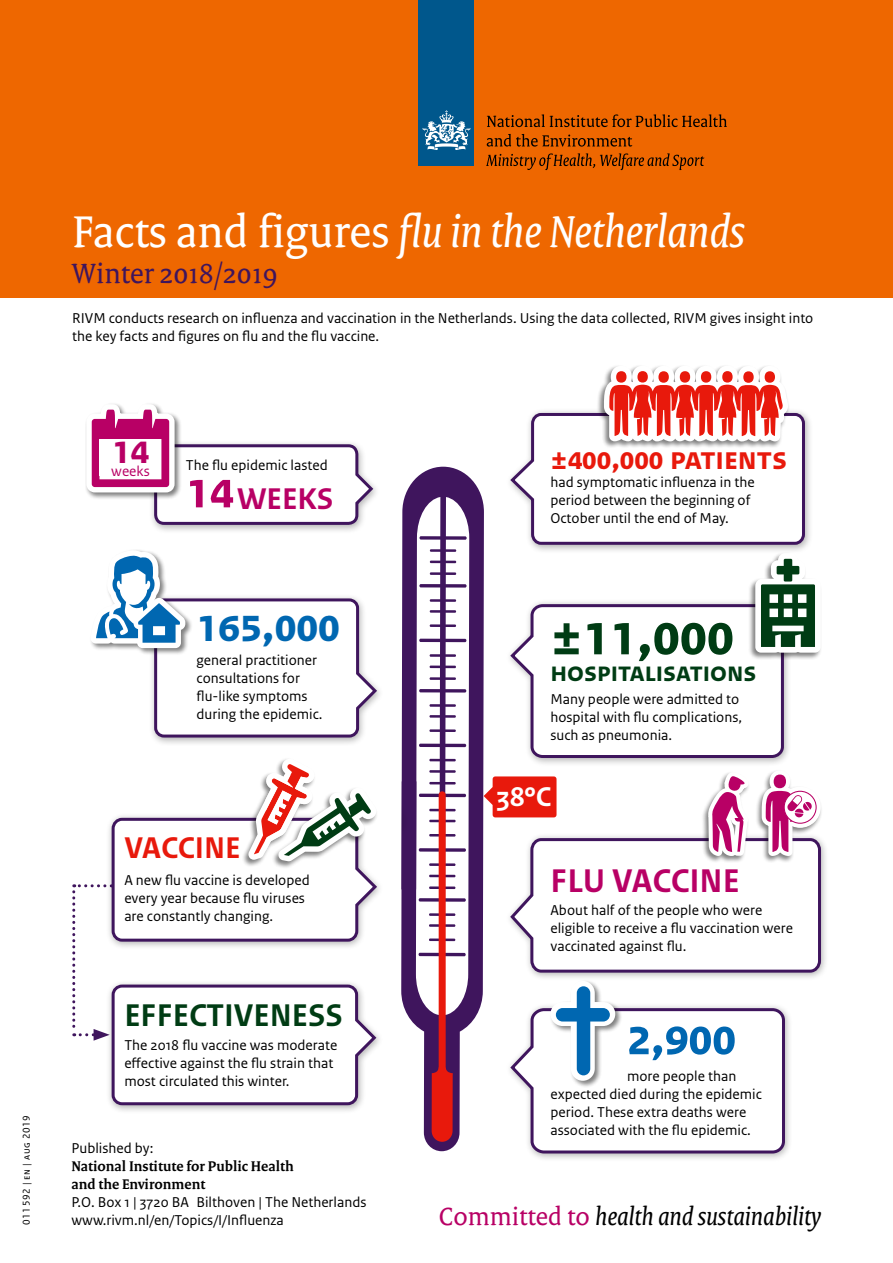
<style>
.page{position:relative;width:893px;height:1263px;background:#fff}
.page>*{position:absolute;margin:0;border:0;box-sizing:border-box;transform-origin:0 0}
.subkop2{font:700 61.5px "Rijksoverheid Sans Text";color:#003c14}
.subkop2-2{font:700 54px "Rijksoverheid Sans Text";color:#0067b1}
.subkop2-3{font:700 49.5px "Rijksoverheid Sans Text";color:#0067b1}
._04_RIVM_Kop{font:italic 48px "Rijksoverheid Serif";color:#fff}
.t1{font:700 42px "Rijksoverheid Sans Text";color:#b80065}
.subkop2-4{font:700 34.5px "Rijksoverheid Sans Text";color:#b80065}
.subkop2-5{font:700 33px "Rijksoverheid Sans Text";color:#e8190c}
.subkop2-6{font:700 33px "Rijksoverheid Sans Text";color:#003c14}
.subkop2-7{font:700 31.5px "Rijksoverheid Sans Text";color:#b80065}
.subkop2-8{font:700 31.5px "Rijksoverheid Sans Text";color:#e8190c}
._01_RIVM_Subtitel-4{font:30px "Rijksoverheid Serif";color:#3f155d}
.subkop2-9{font:700 28.5px "Rijksoverheid Sans Text";color:#003c14}
._10_RIVM_Broodtekst{font:700 28.5px "Rijksoverheid Sans Text";color:#fff}
._33_RIVM_Pay-off_DFK{font:italic 27px "Rijksoverheid Serif";color:#000}
._10_RIVM_Broodtekst-2{font:15px/18px "Rijksoverheid Sans Text";color:#000}
.RIVM_Kadertekst_Sans{font:15px "Rijksoverheid Sans Text";color:#000}
.RIVM_Kadertekst_Sans-2{font:700 15px "Rijksoverheid Serif";color:#000}
.t2{font:15px "Rijksoverheid Sans Text";color:#b80065}
.t3{font:10.5px "Rijksoverheid Sans Text";letter-spacing:.05em;color:#000}
.s1{font-style:normal}
.s2{font-size:54px}
.s3{font-style:normal;color:#b80065}
</style>
<div class="page">
<div style="left:0;top:0;width:893px;height:298px;background:#ee6700"></div>
<div style="left:419px;top:0;width:55px;height:166px;background:#00578c"></div>
<svg style="left:423px;top:110px;width:47px;height:40px"></svg>
<svg style="left:487px;top:114px;width:240px;height:13px"></svg>
<svg style="left:487px;top:134px;width:145px;height:13px"></svg>
<svg style="left:486px;top:153px;width:218px;height:17px"></svg>
<div style="left:148px;top:439px;width:232px;height:95px;background:#000;opacity:.3"></div>
<svg style="left:86px;top:404px;width:289px;height:122px"></svg>
<div style="left:99px;top:439px;width:62px;height:37px;background:#fff"></div>
<div style="left:505px;top:408px;width:308px;height:146px;background:#000;opacity:.3"></div>
<svg style="left:508px;top:366px;width:298px;height:180px"></svg>
<div style="left:743px;top:371px;width:11px;height:12px;background:#e8190c;border-radius:50%"></div>
<div style="left:148px;top:593px;width:236px;height:153px;background:#000;opacity:.3"></div>
<div style="left:505px;top:599px;width:287px;height:168px;background:#000;opacity:.3"></div>
<div style="left:748px;top:552px;width:74px;height:109px;background:#fafafa"></div>
<svg style="left:508px;top:553px;width:312px;height:206px"></svg>
<div style="left:106px;top:980px;width:277px;height:134px;background:#000;opacity:.3"></div>
<svg style="left:72px;top:759px;width:307px;height:348px"></svg>
<div style="left:505px;top:833px;width:324px;height:149px;background:#000;opacity:.3"></div>
<div style="left:505px;top:1003px;width:288px;height:159px;background:#000;opacity:.3"></div>
<svg style="left:508px;top:981px;width:278px;height:174px"></svg>
<svg style="left:91px;top:550px;width:288px;height:189px"></svg>
<svg style="left:401px;top:467px;width:83px;height:684px"></svg>
<div style="left:439px;top:791px;width:7px;height:294px;background:#e8190c;border-radius:4px"></div>
<svg style="left:432px;top:1067px;width:21px;height:13px"></svg>
<div style="left:401px;top:781px;width:15px;height:108px;background:#3f155d"></div>
<svg style="left:484px;top:771px;width:338px;height:203px"></svg>
<p class="t3" style="left:20px;top:1225px;width:111px;rotate:-90deg">011592 | en | aug 2019</p>
<h1 class="_04_RIVM_Kop" style="left:72px;top:202px;width:674px"><span class="s1">Facts and figures</span> flu in the Netherlands</h1>
<p class="_01_RIVM_Subtitel-4" style="left:72px;top:255px;width:207px">Winter 2018/2019</p>
<p class="_10_RIVM_Broodtekst-2" style="left:72px;top:309px;width:743px">RIVM conducts research on influenza and vaccination in the Netherlands. Using the data collected, RIVM gives insight into the key facts and figures on flu and the flu vaccine.</p>
<p class="t1" style="left:112px;top:425px;width:38px">14</p>
<p class="t2" style="left:111px;top:463px;width:40px">weeks</p>
<p class="_10_RIVM_Broodtekst-2" style="left:186px;top:456px;width:143px">The flu epidemic lasted</p>
<h3 class="subkop2-7" style="left:186px;top:481px;width:149px"><span class="s2">14</span>WEEKS</h3>
<h3 class="subkop2-3" style="left:197px;top:597px;width:145px">165,000</h3>
<p class="_10_RIVM_Broodtekst-2" style="left:197px;top:651px;width:128px">general practitioner consultations for flu-like symptoms during the epidemic.</p>
<h3 class="subkop2-8" style="left:124px;top:829px;width:118px">VACCINE</h3>
<p class="_10_RIVM_Broodtekst-2" style="left:124px;top:871px;width:187px">A new flu vaccine is developed every year because flu viruses are constantly changing.</p>
<h3 class="subkop2-6" style="left:124px;top:996px;width:220px">EFFECTIVENESS</h3>
<p class="_10_RIVM_Broodtekst-2" style="left:124px;top:1036px;width:214px">The 2018 flu vaccine was moderate effective against the flu strain that most circulated this winter.</p>
<h3 class="subkop2-5" style="left:550px;top:439px;width:238px">±400,000 patients</h3>
<p class="_10_RIVM_Broodtekst-2" style="left:550px;top:473px;width:206px">had symptomatic influenza in the period between the beginning of<br>October until the end of May.</p>
<h3 class="subkop2" style="left:550px;top:599px;width:185px">±11,000</h3>
<h3 class="subkop2-9" style="left:550px;top:656px;width:208px">hospitalisations</h3>
<p class="_10_RIVM_Broodtekst-2" style="left:550px;top:690px;width:193px">Many people were admitted to hospital with flu complications, such as pneumonia.</p>
<p class="_10_RIVM_Broodtekst" style="left:496px;top:780px;width:56px">38ºC</p>
<h3 class="subkop2-4" style="left:550px;top:862px;width:191px">FLU VACCINE</h3>
<p class="_10_RIVM_Broodtekst-2" style="left:550px;top:901px;width:244px">About half of the people who were eligible to receive a flu vaccination were vaccinated against flu.</p>
<h3 class="subkop2-2" style="left:627px;top:1006px;width:111px">2,900</h3>
<p class="_10_RIVM_Broodtekst-2" style="left:627px;top:1067px;width:111px">more people than</p>
<p class="_10_RIVM_Broodtekst-2" style="left:550px;top:1085px;width:213px">expected died during the epidemic</p>
<p class="_10_RIVM_Broodtekst-2" style="left:550px;top:1103px;width:197px">period. These extra deaths were</p>
<p class="_10_RIVM_Broodtekst-2" style="left:550px;top:1121px;width:202px">associated with the flu epidemic.</p>
<p class="RIVM_Kadertekst_Sans" style="left:71px;top:1139px;width:83px">Published by:</p>
<p class="RIVM_Kadertekst_Sans-2" style="left:71px;top:1157px;width:224px">National Institute for Public Health</p>
<p class="RIVM_Kadertekst_Sans-2" style="left:71px;top:1175px;width:135px">and the Environment</p>
<p class="RIVM_Kadertekst_Sans" style="left:71px;top:1193px;width:296px">P.O. Box 1 | 3720 BA Bilthoven | The Netherlands</p>
<p class="_10_RIVM_Broodtekst-2" style="left:71px;top:1211px;width:214px">www.rivm.nl/en/Topics/I/Influenza</p>
<p class="_33_RIVM_Pay-off_DFK" style="left:439px;top:1200px;width:384px"><span class="s3">Committed to</span> health and sustainability</p>
</div>
